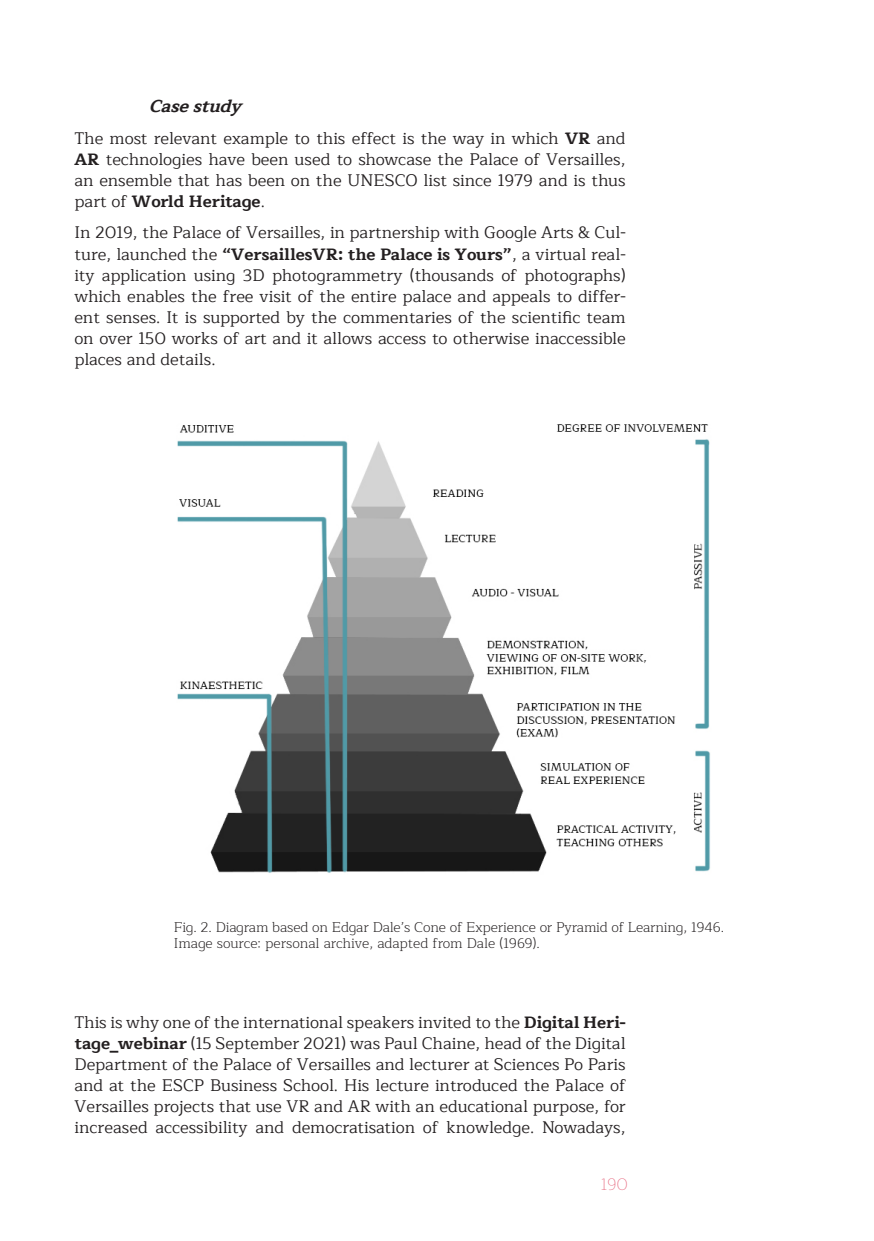
<style>
.page{position:relative;width:874px;height:1241px;background:#fff}
.page>*{position:absolute;margin:0;border:0;box-sizing:border-box;transform-origin:0 0}
.heading_6{font:italic 700 17.5px "Maitree";color:#231f20}
.t1{font:16.62px/21px "Maitree";color:#231f20;text-align:justify}
.t2{font:200 16.62px "Maitree";color:#e6657c}
.figuri_caption{font:300 14px "Maitree";letter-spacing:-.01em;color:#231f20}
.s1{font-weight:700}
</style>
<div class="page">
<img style="left:177px;top:424px;width:533px;height:449px">
<p class="heading_6" style="left:149px;top:92px;width:101px">Casestudy</p>
<p class="t1" style="left:74px;top:128px;width:552px">The most relevant example to this effect is the way in which <span class="s1">VR</span> and <span class="s1">AR</span> technologies have been used to showcase the Palace of Versailles, an ensemble that has been on the UNESCO list since 1979 and is thus part of <span class="s1">World Heritage</span>.</p>
<p class="t1" style="left:74px;top:222px;width:552px">In 2019, the Palace of Versailles, in partnership with Google Arts &amp; Cul&shy;ture, launched the <span class="s1">“VersaillesVR: the Palace is Yours”</span>, a virtual real&shy;ity application using 3D photogrammetry (thousands of photographs) which enables the free visit of the entire palace and appeals to differ&shy;ent senses. It is supported by the commentaries of the scientific team on over 150 works of art and it allows access to otherwise inaccessible places and details.</p>
<p class="figuri_caption" style="left:174px;top:916px;width:551px">Fig. 2. Diagram based on Edgar Dale’s Cone of Experience or Pyramid of Learning, 1946.</p>
<p class="figuri_caption" style="left:174px;top:933px;width:367px">Image source: personal archive, adapted from Dale (1969).</p>
<p class="t1" style="left:74px;top:1012px;width:552px">This is why one of the international speakers invited to the <span class="s1">Digital Heri&shy;tage_webinar</span> (15 September 2021) was Paul Chaine, head of the Digital Department of the Palace of Versailles and lecturer at Sciences Po Paris and at the ESCP Business School. His lecture introduced the Palace of Versailles projects that use VR and AR with an educational purpose, for increased accessibility and democratisation of knowledge. Nowadays,</p>
<p class="t2" style="left:600px;top:1172px;width:29px">190</p>
</div>
